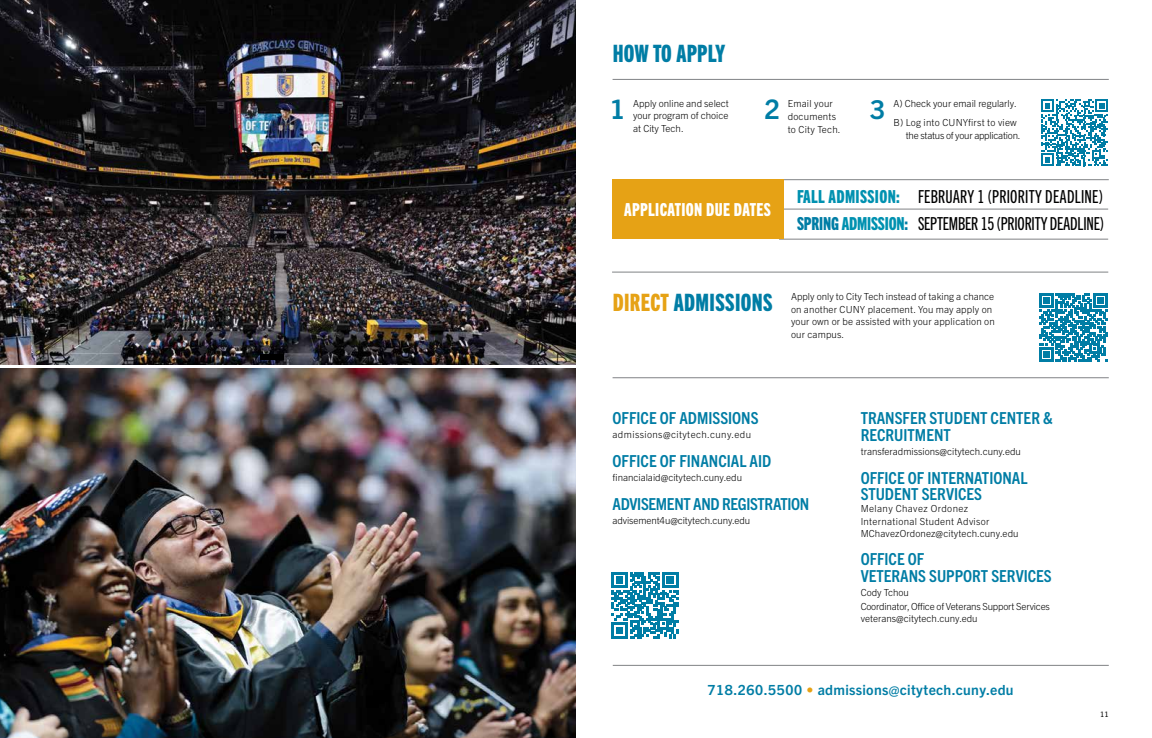
<style>
.page{position:relative;width:1152px;height:738px;background:#fff}
.page>*{position:absolute;margin:0;border:0;box-sizing:border-box;transform-origin:0 0}
.t1{font:700 27px "Trade Gothic Next LT Pro";color:#007da5}
.t2{font:700 26px "Trade Gothic Next LT Pro";color:#007da5}
.t3{font:24px "Trade Gothic Next LT Pro Hv Cm";letter-spacing:.015em;color:#007da5}
.t4{font:18px/27px "Trade Gothic Next LT Pro Cm";letter-spacing:-.005em;color:#000}
.t5{font:18px "Trade Gothic Next LT Pro Hv Cm";letter-spacing:.02em;color:#fff}
.t6{font:700 condensed 16.6px/16.6px "Trade Gothic Next LT Pro";color:#007da5}
.t7{font:700 condensed 16.6px "Trade Gothic Next LT Pro";letter-spacing:-.02em;color:#007da5}
.t8{font:700 14px "Trade Gothic Next LT Pro";letter-spacing:.02em;color:#007da5}
.t9{font:300 9.8px/12.8px "Trade Gothic Next LT Pro";color:#000}
.t10{font:300 9.8px/12.5px "Trade Gothic Next LT Pro";letter-spacing:.03em;color:#000}
.t11{font:300 9.8px/12.5px "Trade Gothic Next LT Pro";letter-spacing:-.02em;color:#000}
.t12{font:300 9.8px/12.8px "Trade Gothic Next LT Pro";letter-spacing:-.025em;color:#000}
.t13{font:300 9.8px/12.8px "Trade Gothic Next LT Pro";letter-spacing:.02em;color:#000}
.t14{font:300 9.8px "Trade Gothic Next LT Pro";letter-spacing:.04em;color:#000}
.t15{font:7.5px "Trade Gothic Next LT Pro";color:#000}
.s1{font-family:"Trade Gothic Next LT Pro Hv Cm";color:#0091b0}
.s2{font-family:"Trade Gothic Next LT Pro Hv Cm";color:#007da5}
.s3{color:#e6a215}
</style>
<div class="page">
<img style="left:0;top:368px;width:576px;height:370px">
<img style="left:0;top:0;width:576px;height:364px">
<hr style="left:613px;top:79px;width:496px;height:1px;background:#808285">
<hr style="left:613px;top:179px;width:496px;height:1px;background:#808285">
<hr style="left:779px;top:209px;width:329px;height:1px;background:#808285">
<hr style="left:779px;top:239px;width:329px;height:1px;background:#808285">
<hr style="left:613px;top:378px;width:496px;height:1px;background:#808285">
<hr style="left:612px;top:272px;width:496px;height:1px;background:#808285">
<hr style="left:613px;top:665px;width:496px;height:1px;background:#808285">
<svg style="left:1041px;top:99px;width:67px;height:67px"></svg>
<div style="left:612px;top:179px;width:171px;height:60px;background:#e6a215"></div>
<svg style="left:612px;top:572px;width:67px;height:67px"></svg>
<svg style="left:1039px;top:293px;width:69px;height:69px"></svg>
<div style="left:261px;top:354px;width:23px;height:5px;background:#000"></div>
<h4 class="t3" style="left:613px;top:37px;width:113px">HOW TO APPLY</h4>
<p class="t1" style="left:610px;top:90px;width:17px">1</p>
<p class="t1" style="left:765px;top:91px;width:17px">2</p>
<p class="t2" style="left:870px;top:91px;width:16px">3</p>
<p class="t9" style="left:633px;top:96px;width:97px;text-align:justify">Apply online and select your program of choice at City Tech.</p>
<p class="t13" style="left:788px;top:96px;width:54px">Email your documents to City Tech.</p>
<p class="t9" style="left:893px;top:96px;width:125px">A) Check your email regularly.</p>
<h3 class="t12" style="left:906px;top:116px;width:116px;text-indent:-12px">B) Log into CUNYfirst to view the status of your application.</h3>
<h2 class="t5" style="left:624px;top:198px;width:148px">APPLICATION DUE DATES</h2>
<h2 class="t4" style="left:797px;top:182px;width:308px"><span class="s1">FALL ADMISSION:</span> FEBRUARY 1 (PRIORITY DEADLINE)<br><span class="s2">SPRING</span> <span class="s1">ADMISSION</span><span class="s2">:</span> SEPTEMBER 15 (PRIORITY DEADLINE)</h2>
<h2 class="t3" style="left:613px;top:286px;width:161px"><span class="s3">DIRECT</span> ADMISSIONS</h2>
<p class="t9" style="left:791px;top:289px;width:205px">Apply only to City Tech instead of taking a chance on another CUNY placement. You may apply on your own or be assisted with your application on our campus.</p>
<h3 class="t6" style="left:613px;top:409px;width:148px">OFFICE OF ADMISSIONS</h3>
<p class="t14" style="left:613px;top:428px;width:140px">admissions@citytech.cuny.edu</p>
<h3 class="t6" style="left:613px;top:452px;width:160px">OFFICE OF FINANCIAL AID</h3>
<p class="t9" style="left:613px;top:470px;width:131px">financialaid@citytech.cuny.edu</p>
<h3 class="t7" style="left:613px;top:493px;width:198px">ADVISEMENT AND REGISTRATION</h3>
<p class="t9" style="left:613px;top:514px;width:139px">advisement4u@citytech.cuny.edu</p>
<h3 class="t6" style="left:861px;top:409px;width:194px">TRANSFER STUDENT CENTER &amp;<br>RECRUITMENT</h3>
<p class="t9" style="left:861px;top:444px;width:162px">transferadmissions@citytech.cuny.edu</p>
<h3 class="t6" style="left:861px;top:468px;width:168px">OFFICE OF INTERNATIONAL<br>STUDENT SERVICES</h3>
<p class="t10" style="left:861px;top:502px;width:159px">Melany Chavez Ordonez<br>International Student Advisor<br>MChavezOrdonez@citytech.cuny.edu</p>
<h3 class="t6" style="left:861px;top:550px;width:193px">OFFICE OF<br>VETERANS SUPPORT SERVICES</h3>
<p class="t9" style="left:861px;top:585px;width:50px">Cody Tchou</p>
<p class="t11" style="left:861px;top:600px;width:191px">Coordinator, Office of Veterans Support Services veterans@citytech.cuny.edu</p>
<p class="t8" style="left:708px;top:680px;width:308px">718.260.5500 <span class="s3">•</span> admissions@citytech.cuny.edu</p>
<p class="t15" style="left:1100px;top:709px;width:10px">11</p>
</div>
